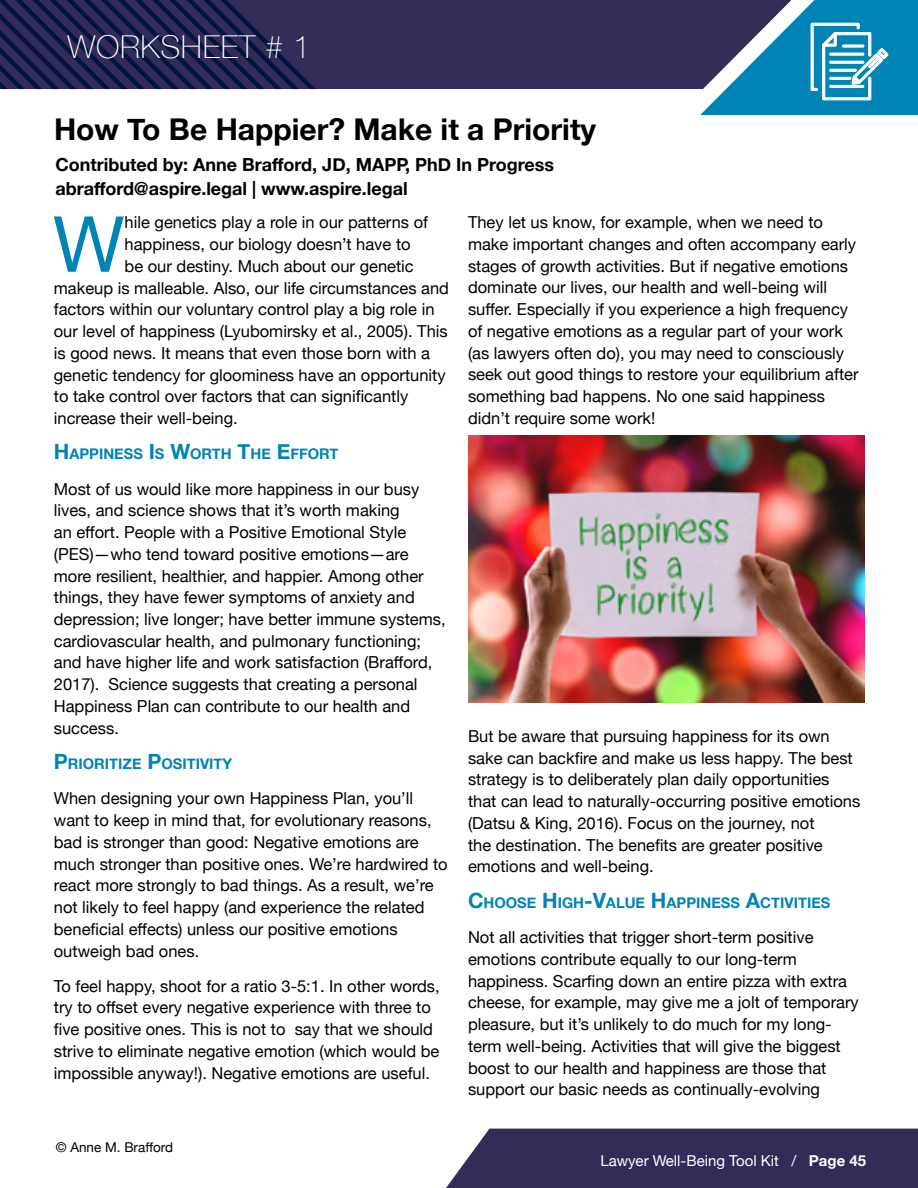
<style>
.page{position:relative;width:918px;height:1188px;background:#fff}
.page>*{position:absolute;margin:0;border:0;box-sizing:border-box;transform-origin:0 0}
.t1{font:77.4px "Helvetica Neue";color:#0083b5}
.t2{font:100 31.5px "Helvetica Neue";letter-spacing:.02em;color:#fff}
.t3{font:700 30px "Helvetica Neue";color:#000}
.t4{font:700 18px/24px "Helvetica Neue";color:#000}
.t5{font:16.5px/21.8px "Helvetica Neue";color:#000}
.t6{font:15px "Helvetica Neue";color:#fff}
.t7{font:700 14.7px "Helvetica Neue";color:#0083b5}
.t8{font:13.5px "Helvetica Neue";color:#000}
.s1{font-size:21px}
.s2{font-weight:700}
</style>
<div class="page">
<div style="left:446px;top:1129px;width:472px;height:59px;background:#332c58"></div>
<div style="left:507px;top:0;width:193px;height:89px;background:#332c58"></div>
<svg style="left:0;top:0;width:507px;height:89px;background:#282752"></svg>
<svg style="left:700px;top:0;width:218px;height:115px;background:#358ab2"></svg>
<img style="left:468px;top:436px;width:396px;height:266px">
<h2 class="t2" style="left:68px;top:23px;width:245px">WORKSHEET # 1</h2>
<h3 class="t3" style="left:54px;top:106px;width:544px">How To Be Happier? Make it a Priority</h3>
<p class="t4" style="left:56px;top:154px;width:500px">Contributed by: Anne Brafford, JD, MAPP, PhD In Progress abrafford@aspire.legal | www.aspire.legal</p>
<h1 class="t1" style="left:53px;top:188px;width:73px">W</h1>
<p class="t5" style="left:125px;top:212px;width:305px">hile genetics play a role in our patterns of</p>
<p class="t5" style="left:125px;top:234px;width:288px">happiness, our biology doesn’t have to</p>
<p class="t5" style="left:125px;top:256px;width:291px">be our destiny. Much about our genetic</p>
<p class="t5" style="left:54px;top:278px;width:397px">makeup is malleable. Also, our life circumstances and</p>
<p class="t5" style="left:54px;top:299px;width:382px">factors within our voluntary control play a big role in</p>
<p class="t5" style="left:54px;top:321px;width:395px">our level of happiness (Lyubomirsky et al., 2005). This</p>
<p class="t5" style="left:54px;top:343px;width:378px">is good news. It means that even those born with a</p>
<p class="t5" style="left:54px;top:365px;width:393px">genetic tendency for gloominess have an opportunity</p>
<p class="t5" style="left:54px;top:386px;width:356px">to take control over factors that can significantly</p>
<p class="t5" style="left:54px;top:408px;width:185px">increase their well-being.</p>
<p class="t7" style="left:54px;top:442px;width:286px"><span class="s1">H</span>APPINESS <span class="s1">I</span>S <span class="s1">W</span>ORTH <span class="s1">T</span>HE <span class="s1">E</span>FFORT</p>
<p class="t5" style="left:54px;top:479px;width:393px">Most of us would like more happiness in our busy lives, and science shows that it’s worth making<br>an effort. People with a Positive Emotional Style (PES)—who tend toward positive emotions—are more resilient, healthier, and happier. Among other things, they have fewer symptoms of anxiety and depression; live longer; have better immune systems, cardiovascular health, and pulmonary functioning; and have higher life and work satisfaction (Brafford, 2017). Science suggests that creating a personal Happiness Plan can contribute to our health and success.</p>
<p class="t7" style="left:54px;top:752px;width:180px"><span class="s1">P</span>RIORITIZE <span class="s1">P</span>OSITIVITY</p>
<p class="t5" style="left:54px;top:788px;width:395px">When designing your own Happiness Plan, you’ll want to keep in mind that, for evolutionary reasons, bad is stronger than good: Negative emotions are much stronger than positive ones. We’re hardwired to react more strongly to bad things. As a result, we’re not likely to feel happy (and experience the related beneficial effects) unless our positive emotions outweigh bad ones.</p>
<p class="t5" style="left:54px;top:976px;width:387px">To feel happy, shoot for a ratio 3-5:1. In other words, try to offset every negative experience with three to five positive ones. This is not to say that we should strive to eliminate negative emotion (which would be impossible anyway!). Negative emotions are useful.</p>
<p class="t8" style="left:56px;top:1138px;width:119px">© Anne M. Brafford</p>
<p class="t5" style="left:468px;top:212px;width:392px">They let us know, for example, when we need to make important changes and often accompany early stages of growth activities. But if negative emotions dominate our lives, our health and well-being will suffer. Especially if you experience a high frequency of negative emotions as a regular part of your work (as lawyers often do), you may need to consciously seek out good things to restore your equilibrium after something bad happens. No one said happiness didn’t require some work!</p>
<p class="t5" style="left:468px;top:726px;width:394px">But be aware that pursuing happiness for its own sake can backfire and make us less happy. The best strategy is to deliberately plan daily opportunities that can lead to naturally-occurring positive emotions (Datsu &amp; King, 2016). Focus on the journey, not<br>the destination. The benefits are greater positive emotions and well-being.</p>
<p class="t7" style="left:468px;top:891px;width:363px"><span class="s1">C</span>HOOSE <span class="s1">H</span>IGH<span class="s1">-V</span>ALUE <span class="s1">H</span>APPINESS <span class="s1">A</span>CTIVITIES</p>
<p class="t5" style="left:468px;top:927px;width:392px">Not all activities that trigger short-term positive emotions contribute equally to our long-term happiness. Scarfing down an entire pizza with extra cheese, for example, may give me a jolt of temporary pleasure, but it’s unlikely to do much for my long&shy;term well-being. Activities that will give the biggest boost to our health and happiness are those that support our basic needs as continually-evolving</p>
<p class="t6" style="left:600px;top:1150px;width:267px">Lawyer Well-Being Tool Kit / <span class="s2">Page 45</span></p>
</div>
